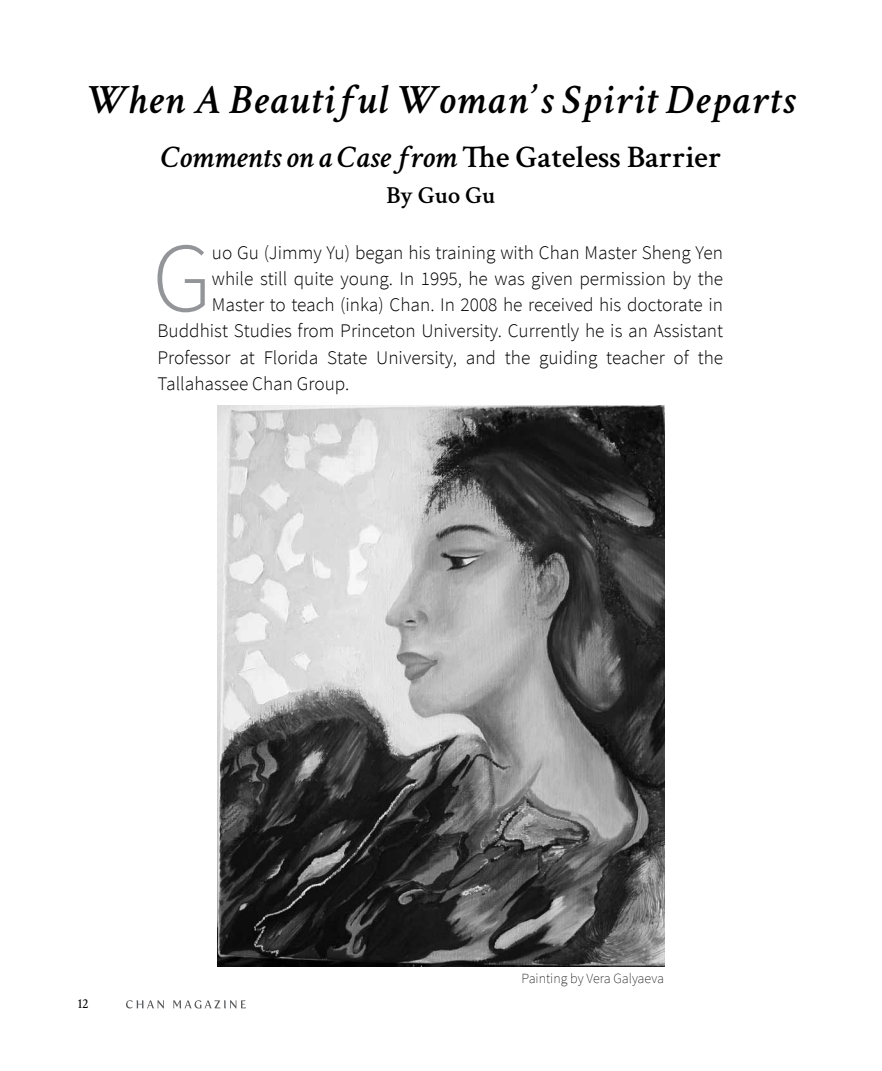
<style>
.page{position:relative;width:882px;height:1071px;background:#fff}
.page>*{position:absolute;margin:0;border:0;box-sizing:border-box;transform-origin:0 0}
.t1{font:300 98.88px "Source Sans Pro";color:#939598}
.t2{font:italic 600 42px "Crimson";letter-spacing:.03em;color:#000}
.t3{font:italic 600 31.5px "Crimson";color:#000}
.t4{font:600 24.5px "Crimson";color:#000}
.t5{font:300 19.25px "Source Sans Pro";color:#000}
.t6{font:200 14px "Source Sans Pro";color:#000}
.t7{font:14px "Crimson";color:#000}
.s1{font-style:normal}
</style>
<div class="page">
<svg style="left:126px;top:1000px;width:38px;height:9px"></svg>
<svg style="left:173px;top:1000px;width:73px;height:9px"></svg>
<img style="left:218px;top:405px;width:446px;height:561px">
<h2 class="t2" style="left:86px;top:70px;width:710px">When A Beautiful Woman’s Spirit Departs</h2>
<h3 class="t3" style="left:161px;top:134px;width:562px">Comments on a Case from <span class="s1">The Gateless Barrier</span></h3>
<p class="t4" style="left:387px;top:178px;width:110px">By Guo Gu</p>
<h1 class="t1" style="left:152px;top:218px;width:61px">G</h1>
<p class="t5" style="left:212px;top:241px;width:513px">uo Gu (Jimmy Yu) began his training with Chan Master Sheng Yen</p>
<p class="t5" style="left:212px;top:267px;width:513px">while still quite young. In 1995, he was given permission by the</p>
<p class="t5" style="left:212px;top:293px;width:513px">Master to teach (inka) Chan. In 2008 he received his doctorate in</p>
<p class="t5" style="left:158px;top:319px;width:567px">Buddhist Studies from Princeton University. Currently he is an Assistant</p>
<p class="t5" style="left:158px;top:346px;width:567px">Professor at Florida State University, and the guiding teacher of the</p>
<p class="t5" style="left:158px;top:372px;width:193px">Tallahassee Chan Group.</p>
<p class="t7" style="left:78px;top:994px;width:12px">12</p>
<p class="t6" style="left:522px;top:970px;width:144px">Painting by Vera Galyaeva</p>
</div>
